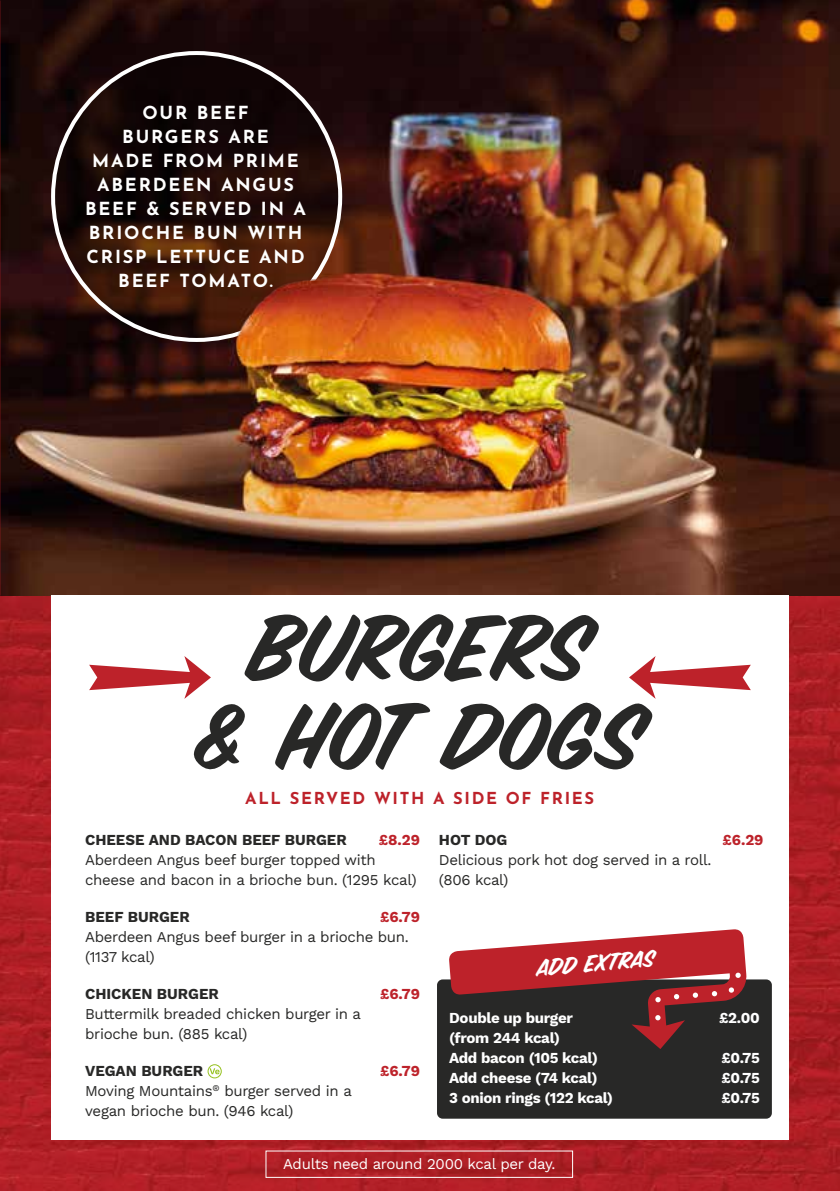
<style>
.page{position:relative;width:840px;height:1191px;background:#fff}
.page>*{position:absolute;margin:0;border:0;box-sizing:border-box;transform-origin:0 0}
.t1{font:101.4px/88.4px "Sign Painter House Brush";color:#282827;text-align:center}
.t2{font:26px "Sign Painter House Brush";color:#fff}
.t3{font:700 18px/24px "Josefin Sans";letter-spacing:.1em;color:#fff;text-align:center}
.t4{font:700 16.4px "Josefin Sans";letter-spacing:.1em;color:#bd222a}
.t5{font:15px/20px "Work Sans";letter-spacing:-.02em;color:#282827}
.t6{font:700 15px/20px "Work Sans";letter-spacing:-.02em;color:#fff}
.t7{font:700 15px "Work Sans";color:#282827}
.t8{font:15px "Work Sans";letter-spacing:-.02em;color:#fff}
.t9{font:700 15px "Work Sans";color:#bd222a}
</style>
<div class="page">
<img style="left:0;top:595px;width:839px;height:596px">
<img style="left:0;top:0;width:839px;height:595px">
<svg style="left:54px;top:52px;width:286px;height:287px;background:#27120c"></svg>
<img style="left:232px;top:259px;width:95px;height:96px">
<div style="left:51px;top:595px;width:737px;height:545px;background:#fff"></div>
<div style="left:437px;top:979px;width:334px;height:139px;background:#282827;border-radius:6px"></div>
<svg style="left:448px;top:929px;width:299px;height:120px"></svg>
<svg style="left:629px;top:656px;width:121px;height:43px"></svg>
<svg style="left:89px;top:656px;width:122px;height:43px"></svg>
<div style="left:207px;top:1064px;width:15px;height:14px;border:1px solid #95c11f;border-radius:50%"></div>
<svg style="left:209px;top:1068px;width:10px;height:6px"></svg>
<p class="t3" style="left:85px;top:98px;width:222px">OUR BEEF<br>BURGERS ARE<br>MADE FROM PRIME<br>ABERDEEN ANGUS<br>BEEF &amp; SERVED IN A<br>BRIOCHE BUN WITH<br>CRISP LETTUCE AND<br>BEEF TOMATO.</p>
<h1 class="t1" style="left:196px;top:604px;width:449px">BURGERS<br>&amp; HOT DOGS</h1>
<p class="t4" style="left:245px;top:784px;width:350px">ALL SERVED WITH A SIDE OF FRIES</p>
<p class="t7" style="left:85px;top:831px;width:263px">CHEESE AND BACON BEEF BURGER</p>
<p class="t9" style="left:378px;top:831px;width:43px">£8.29</p>
<p class="t5" style="left:85px;top:849px;width:333px">Aberdeen Angus beef burger topped with cheese and bacon in a brioche bun. (1295 kcal)</p>
<p class="t7" style="left:85px;top:908px;width:106px">BEEF BURGER</p>
<p class="t9" style="left:380px;top:908px;width:41px">£6.79</p>
<p class="t5" style="left:85px;top:926px;width:325px">Aberdeen Angus beef burger in a brioche bun. (1137 kcal)</p>
<p class="t7" style="left:85px;top:985px;width:135px">CHICKEN BURGER</p>
<p class="t9" style="left:380px;top:985px;width:41px">£6.79</p>
<p class="t5" style="left:85px;top:1003px;width:277px">Buttermilk breaded chicken burger in a brioche bun. (885 kcal)</p>
<p class="t7" style="left:85px;top:1062px;width:120px">VEGAN BURGER</p>
<p class="t9" style="left:380px;top:1062px;width:41px">£6.79</p>
<p class="t5" style="left:85px;top:1080px;width:268px">Moving Mountains<sup>®</sup> burger served in a vegan brioche bun. (946 kcal)</p>
<p class="t7" style="left:438px;top:831px;width:70px">HOT DOG</p>
<p class="t9" style="left:722px;top:831px;width:43px">£6.29</p>
<p class="t5" style="left:438px;top:849px;width:274px">Delicious pork hot dog served in a roll. (806 kcal)</p>
<h2 class="t2" style="left:535px;top:956px;width:119px;rotate:-5deg">ADD EXTRAS</h2>
<p class="t6" style="left:449px;top:1009px;width:125px">Double up burger</p>
<p class="t6" style="left:718px;top:1009px;width:42px">£2.00</p>
<p class="t6" style="left:449px;top:1029px;width:150px">(from 244 kcal)<br>Add bacon (105 kcal)</p>
<p class="t6" style="left:721px;top:1049px;width:40px">£0.75</p>
<p class="t6" style="left:449px;top:1069px;width:150px">Add cheese (74 kcal)</p>
<p class="t6" style="left:721px;top:1069px;width:40px">£0.75</p>
<p class="t6" style="left:449px;top:1089px;width:165px">3 onion rings (122 kcal)</p>
<p class="t6" style="left:721px;top:1089px;width:40px">£0.75</p>
<p class="t8" style="left:283px;top:1152px;width:273px">Adults need around 2000 kcal per day.</p>
</div>
